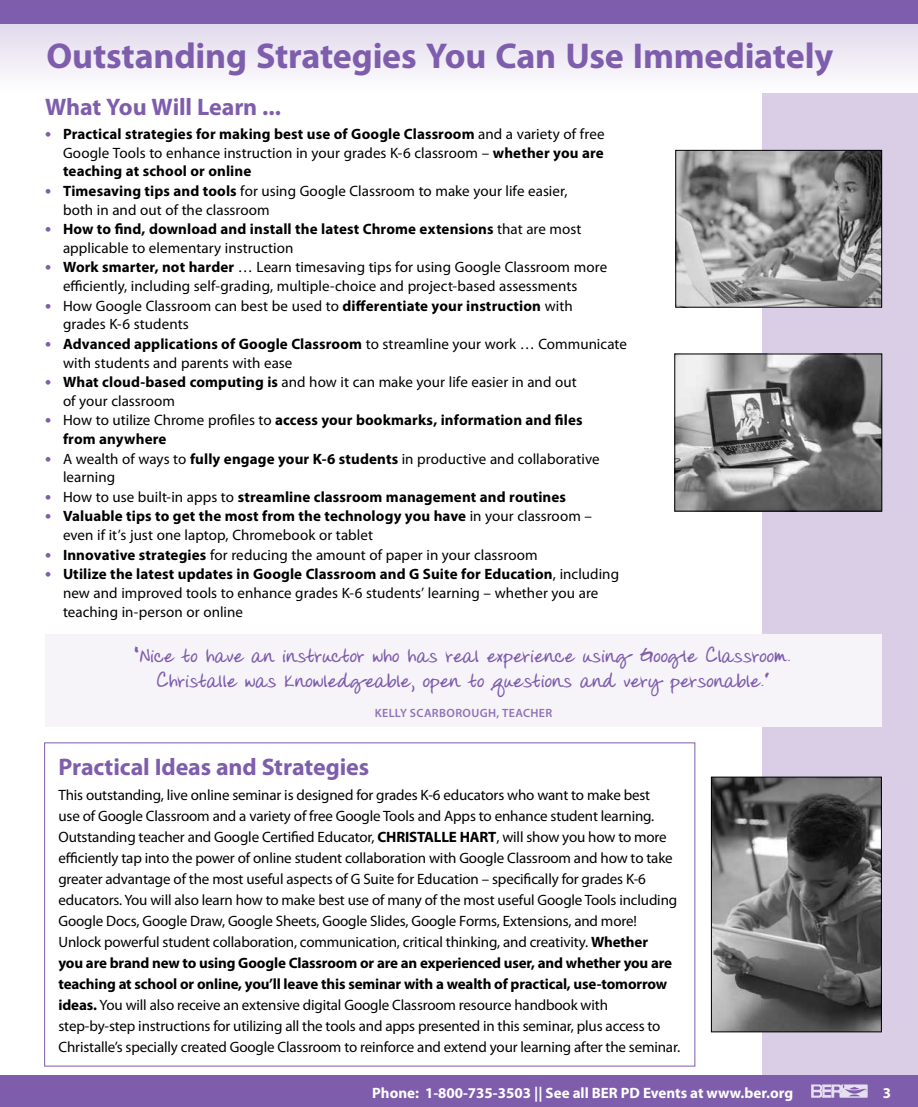
<style>
.page{position:relative;width:918px;height:1107px;background:#fff}
.page>*{position:absolute;margin:0;border:0;box-sizing:border-box;transform-origin:0 0}
.t1{font:700 36px "Myriad Pro";letter-spacing:-.005em;color:#7f5dad}
.t2{font:700 24px "Myriad Pro";letter-spacing:-.005em;color:#7f5dad}
.t3{font:700 21px/25.2px "Donnys Hand";letter-spacing:.005em;color:#7f5dad;text-align:center}
.t4{font:15px/21px "Myriad Pro";letter-spacing:-.01em;color:#000}
.t5{font:700 15px/18.8px "Myriad Pro";letter-spacing:.01em;color:#000}
.t6{font:700 15px "Myriad Pro";color:#fff}
.t7{font:600 12px "Myriad Pro";letter-spacing:.03em;color:#9173b8}
.s1{font-size:18px;color:#7f5dad}
.s2{font-weight:400}
.s3{font-weight:700;font-size:18px;color:#7f5dad}
.s4{font-weight:700}
</style>
<div class="page">
<div style="left:763px;top:0;width:155px;height:1107px;background:#d9cee6"></div>
<div style="left:0;top:1076px;width:918px;height:31px;background:#7f5dad"></div>
<svg style="left:811px;top:1084px;width:57px;height:14px"></svg>
<svg style="left:0;top:24px;width:918px;height:68px"></svg>
<div style="left:0;top:0;width:918px;height:24px;background:#7f5dad"></div>
<div style="left:45px;top:634px;width:837px;height:94px;background:#f6f4f9"></div>
<img style="left:677px;top:152px;width:203px;height:154px">
<div style="left:675px;top:150px;width:207px;height:158px;border:1px solid #000"></div>
<img style="left:677px;top:356px;width:203px;height:153px">
<div style="left:675px;top:354px;width:207px;height:157px;border:1px solid #000"></div>
<img style="left:713px;top:779px;width:167px;height:251px">
<div style="left:711px;top:777px;width:171px;height:255px;border:1px solid #000"></div>
<h1 class="t1" style="left:46px;top:32px;width:788px">Outstanding Strategies You Can Use Immediately</h1>
<h2 class="t2" style="left:45px;top:91px;width:238px">What You Will Learn ...</h2>
<p class="t5" style="left:63px;top:124px;width:543px;text-align:justify;text-indent:-18px"><span class="s1">•</span> Practical strategies for making best use of Google Classroom <span class="s2">and a variety of free Google Tools to enhance instruction in your grades K-6 classroom –</span> whether you are teaching at school or online</p>
<p class="t4" style="left:63px;top:181px;width:506px;line-height:18.8px;text-indent:-18px"><span class="s3">•</span> <span class="s4">Timesaving tips and tools</span> for using Google Classroom to make your life easier, both in and out of the classroom</p>
<p class="t5" style="left:63px;top:219px;width:520px;text-indent:-18px"><span class="s1">•</span> How to find, download and install the latest Chrome extensions <span class="s2">that are most applicable to elementary instruction</span></p>
<p class="t4" style="left:63px;top:258px;width:546px;line-height:18.8px;text-indent:-18px"><span class="s3">•</span> <span class="s4">Work smarter, not harder</span> … Learn timesaving tips for using Google Classroom more efficiently, including self-grading, multiple-choice and project-based assessments</p>
<p class="t4" style="left:63px;top:296px;width:511px;line-height:18.8px;text-indent:-18px"><span class="s3">•</span> How Google Classroom can best be used to <span class="s4">differentiate your instruction</span> with grades K-6 students</p>
<p class="t4" style="left:63px;top:334px;width:566px;line-height:18.8px;text-indent:-18px"><span class="s3">•</span> <span class="s4">Advanced applications of Google Classroom</span> to streamline your work … Communicate with students and parents with ease</p>
<p class="t4" style="left:63px;top:373px;width:515px;line-height:18.8px;text-indent:-18px"><span class="s3">•</span> <span class="s4">What cloud-based computing is</span> and how it can make your life easier in and out of your classroom</p>
<p class="t5" style="left:63px;top:410px;width:521px;text-indent:-18px"><span class="s1">•</span> <span class="s2">How to utilize Chrome profiles to</span> access your bookmarks, information and files from anywhere</p>
<p class="t4" style="left:63px;top:449px;width:538px;line-height:18.8px;text-indent:-18px"><span class="s3">•</span> A wealth of ways to <span class="s4">fully engage your K-6 students</span> in productive and collaborative learning</p>
<p class="t5" style="left:45px;top:487px;width:523px"><span class="s1">•</span> <span class="s2">How to use built-in apps to</span> streamline classroom management and routines</p>
<p class="t4" style="left:63px;top:507px;width:531px;line-height:18.8px;text-indent:-18px"><span class="s3">•</span> <span class="s4">Valuable tips to get the most from the technology you have</span> in your classroom – even if it’s just one laptop, Chromebook or tablet</p>
<p class="t4" style="left:45px;top:544px;width:494px"><span class="s3">•</span> <span class="s4">Innovative strategies</span> for reducing the amount of paper in your classroom</p>
<p class="t4" style="left:63px;top:565px;width:558px;line-height:18.8px;text-indent:-18px"><span class="s3">•</span> <span class="s4">Utilize the latest updates in Google Classroom and G Suite for Education</span>, including new and improved tools to enhance grades K-6 students’ learning – whether you are teaching in-person or online</p>
<h3 class="t3" style="left:136px;top:645px;width:656px">“Nice to have an instructor who has real experience using Google Classroom.<br>Christalle was knowledgeable, open to questions and very personable.”</h3>
<p class="t7" style="left:375px;top:705px;width:179px">KELLY SCARBOROUGH, TEACHER</p>
<h2 class="t2" style="left:58px;top:751px;width:312px">Practical Ideas and Strategies</h2>
<p class="t4" style="left:58px;top:784px;width:623px">This outstanding, live online seminar is designed for grades K-6 educators who want to make best<br>use of Google Classroom and a variety of free Google Tools and Apps to enhance student learning.<br>Outstanding teacher and Google Certified Educator, <span class="s4">CHRISTALLE HART</span>, will show you how to more efficiently tap into the power of online student collaboration with Google Classroom and how to take greater advantage of the most useful aspects of G Suite for Education – specifically for grades K-6 educators. You will also learn how to make best use of many of the most useful Google Tools including Google Docs, Google Draw, Google Sheets, Google Slides, Google Forms, Extensions, and more!<br>Unlock powerful student collaboration, communication, critical thinking, and creativity. <span class="s4">Whether<br>you are brand new to using Google Classroom or are an experienced user, and whether you are teaching at school or online, you’ll leave this seminar with a wealth of practical, use-tomorrow ideas.</span> You will also receive an extensive digital Google Classroom resource handbook with step-by-step instructions for utilizing all the tools and apps presented in this seminar, plus access to Christalle’s specially created Google Classroom to reinforce and extend your learning after the seminar.</p>
<p class="t6" style="left:372px;top:1083px;width:422px">Phone: 1-800-735-3503 || See all BER PD Events at www.ber.org</p>
<p class="t6" style="left:883px;top:1083px;width:10px">3</p>
</div>
